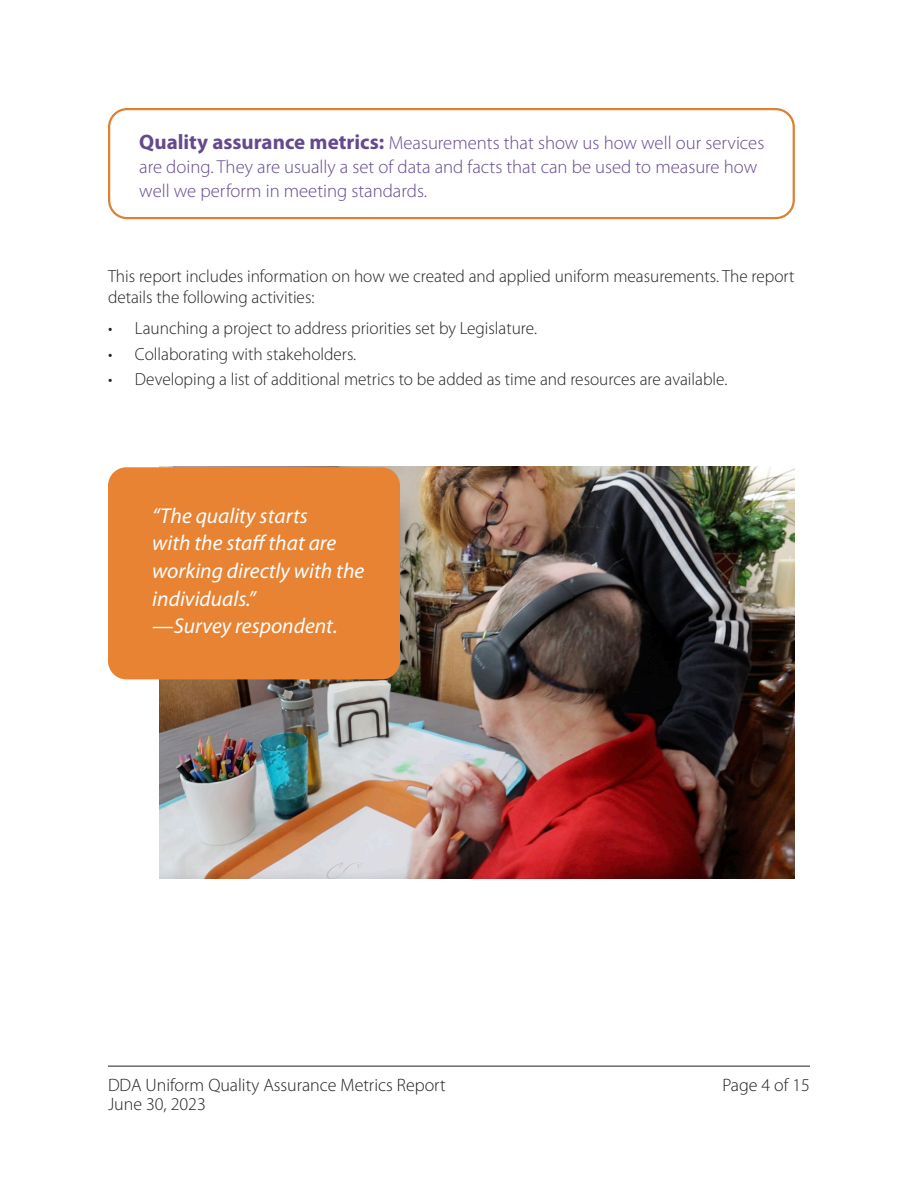
<style>
.page{position:relative;width:918px;height:1188px;background:#fff}
.page>*{position:absolute;margin:0;border:0;box-sizing:border-box;transform-origin:0 0}
.t1{font:italic 21.6px/27.8px "Myriad Pro";color:#fff}
.t2{font:300 18.75px/24px "Myriad Pro";color:#64498d}
.t3{font:300 18px "Myriad Pro";color:#231f20}
.t4{font:300 17.7px/21px "Myriad Pro";color:#231f20}
.s1{font-weight:700;font-size:21px}
</style>
<div class="page">
<hr style="left:108px;top:1066px;width:702px;height:1px;background:#231f20">
<img style="left:160px;top:467px;width:635px;height:412px">
<div style="left:108px;top:467px;width:292px;height:212px;background:#e88334;border-radius:18px"></div>
<div style="left:108px;top:108px;width:687px;height:111px;border:2px solid #dc8132;border-radius:18px"></div>
<p class="t2" style="left:139px;top:131px;width:627px"><span class="s1">Quality assurance metrics:</span> Measurements that show us how well our services are doing. They are usually a set of data and facts that can be used to measure how well we perform in meeting standards.</p>
<p class="t4" style="left:108px;top:265px;width:688px">This report includes information on how we created and applied uniform measurements. The report details the following activities:</p>
<p class="t4" style="left:108px;top:318px;width:431px">• Launching a project to address priorities set by Legislature.</p>
<p class="t4" style="left:108px;top:344px;width:250px">• Collaborating with stakeholders.</p>
<p class="t4" style="left:108px;top:369px;width:621px">• Developing a list of additional metrics to be added as time and resources are available.</p>
<p class="t1" style="left:152px;top:502px;width:213px">“The quality starts<br>with the staff that are working directly with the individuals.”</p>
<p class="t1" style="left:152px;top:613px;width:187px">—Survey respondent.</p>
<p class="t3" style="left:108px;top:1075px;width:339px">DDA Uniform Quality Assurance Metrics Report</p>
<p class="t3" style="left:722px;top:1075px;width:89px">Page 4 of 15</p>
<p class="t3" style="left:108px;top:1094px;width:99px">June 30, 2023</p>
</div>
